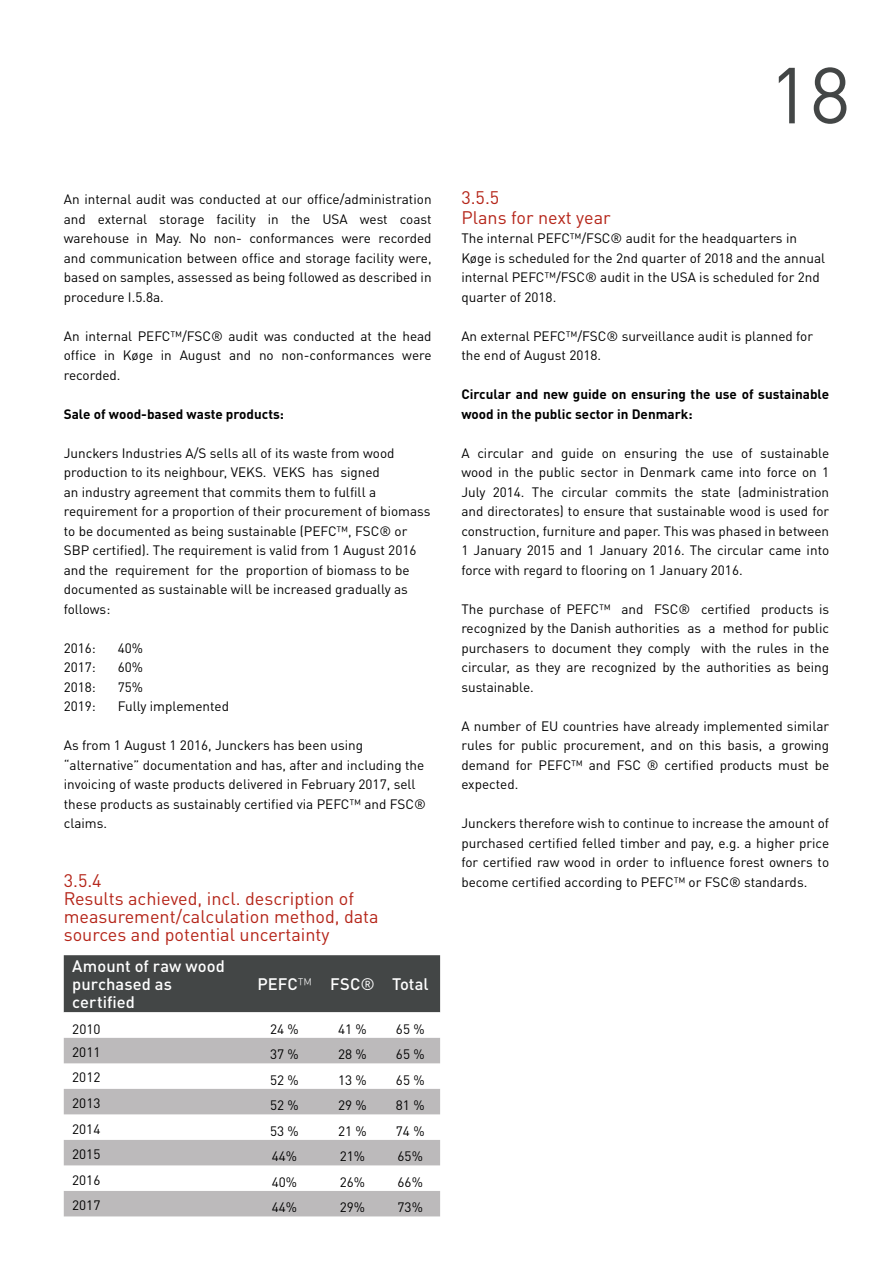
<style>
.page{position:relative;width:893px;height:1263px;background:#fff}
.page>*{position:absolute;margin:0;border:0;box-sizing:border-box;transform-origin:0 0}
.t1{font:78px "DIN Pro";color:#434646}
.t2{font:18px/18px "DIN Pro";color:#b52519}
.t3{font:500 16.5px/18px "DIN Pro";letter-spacing:.005em;color:#fff}
.t4{font:13.5px/19.5px "DIN Pro";color:#000;text-align:justify}
.t5{font:700 13.5px/19.5px "DIN Pro";color:#000}
.s1{font-weight:300}
.s2{font-weight:400}
</style>
<div class="page">
<div style="left:64px;top:955px;width:376px;height:57px;background:#434646"></div>
<svg style="left:64px;top:1012px;width:376px;height:154px"></svg>
<svg style="left:64px;top:1038px;width:376px;height:127px;fill:#bcbabb"></svg>
<div style="left:64px;top:1191px;width:376px;height:25px;background:#bcbabb"></div>
<p class="t4" style="left:64px;top:189px;width:369px">An internal audit was conducted at our office/administration and external storage facility in the USA west coast warehouse in May. No non- conformances were recorded and communication between office and storage facility were, based on samples, assessed as being followed as described in procedure I.5.8a.</p>
<p class="t4" style="left:64px;top:325px;width:369px">An internal PEFC™/FSC® audit was conducted at the head office in Køge in August and no non-conformances were recorded.</p>
<p class="t5" style="left:64px;top:403px;width:222px">Sale of wood-based waste products:</p>
<p class="t4" style="left:64px;top:442px;width:368px;text-align:left">Junckers Industries A/S sells all of its waste from wood production to its neighbour, VEKS. VEKS has signed<br>an industry agreement that commits them to fulfill a requirement for a proportion of their procurement of biomass to be documented as being sustainable (PEFC™, FSC® or SBP certified). The requirement is valid from 1 August 2016 and the requirement for the proportion of biomass to be documented as sustainable will be increased gradually as follows:</p>
<p class="t4" style="left:64px;top:637px;width:34px">2016:</p>
<p class="t4" style="left:118px;top:637px;width:27px">40%</p>
<p class="t4" style="left:64px;top:657px;width:34px">2017:</p>
<p class="t4" style="left:118px;top:657px;width:27px">60%</p>
<p class="t4" style="left:64px;top:676px;width:34px">2018:</p>
<p class="t4" style="left:118px;top:676px;width:27px">75%</p>
<p class="t4" style="left:64px;top:696px;width:34px">2019:</p>
<p class="t4" style="left:118px;top:696px;width:113px">Fully implemented</p>
<p class="t4" style="left:64px;top:735px;width:364px;text-align:left">As from 1 August 1 2016, Junckers has been using “alternative” documentation and has, after and including the invoicing of waste products delivered in February 2017, sell these products as sustainably certified via PEFC™ and FSC® claims.</p>
<h2 class="t2" style="left:64px;top:870px;width:316px">3.5.4<br>Results achieved, incl. description of measurement/calculation method, data sources and potential uncertainty</h2>
<p class="t3" style="left:72px;top:956px;width:154px">Amount of raw wood purchased as certified</p>
<p class="t3" style="left:257px;top:974px;width:173px">PEFC<span class="s1">™</span> FSC<span class="s2">®</span> Total</p>
<p class="t4" style="left:72px;top:1018px;width:30px">2010</p>
<p class="t4" style="left:270px;top:1018px;width:30px">24 %</p>
<p class="t4" style="left:338px;top:1018px;width:30px">41 %</p>
<p class="t4" style="left:396px;top:1018px;width:30px">65 %</p>
<p class="t4" style="left:72px;top:1041px;width:30px">2011</p>
<p class="t4" style="left:270px;top:1043px;width:30px">37 %</p>
<p class="t4" style="left:338px;top:1043px;width:30px">28 %</p>
<p class="t4" style="left:396px;top:1043px;width:30px">65 %</p>
<p class="t4" style="left:72px;top:1067px;width:30px">2012</p>
<p class="t4" style="left:270px;top:1069px;width:30px">52 %</p>
<p class="t4" style="left:338px;top:1069px;width:30px">13 %</p>
<p class="t4" style="left:396px;top:1069px;width:30px">65 %</p>
<p class="t4" style="left:72px;top:1092px;width:30px">2013</p>
<p class="t4" style="left:270px;top:1094px;width:30px">52 %</p>
<p class="t4" style="left:338px;top:1094px;width:30px">29 %</p>
<p class="t4" style="left:396px;top:1094px;width:30px">81 %</p>
<p class="t4" style="left:72px;top:1118px;width:30px">2014</p>
<p class="t4" style="left:270px;top:1120px;width:30px">53 %</p>
<p class="t4" style="left:338px;top:1120px;width:30px">21 %</p>
<p class="t4" style="left:396px;top:1120px;width:30px">74 %</p>
<p class="t4" style="left:72px;top:1143px;width:30px">2015</p>
<p class="t4" style="left:272px;top:1145px;width:27px">44%</p>
<p class="t4" style="left:340px;top:1145px;width:27px">21%</p>
<p class="t4" style="left:398px;top:1145px;width:27px">65%</p>
<p class="t4" style="left:72px;top:1169px;width:30px">2016</p>
<p class="t4" style="left:272px;top:1171px;width:27px">40%</p>
<p class="t4" style="left:340px;top:1171px;width:27px">26%</p>
<p class="t4" style="left:398px;top:1171px;width:27px">66%</p>
<p class="t4" style="left:72px;top:1194px;width:30px">2017</p>
<p class="t4" style="left:272px;top:1196px;width:27px">44%</p>
<p class="t4" style="left:340px;top:1196px;width:27px">29%</p>
<p class="t4" style="left:398px;top:1196px;width:27px">73%</p>
<h1 class="t1" style="left:769px;top:36px;width:83px">18</h1>
<h2 class="t2" style="left:461px;top:187px;width:151px;line-height:19.5px">3.5.5<br>Plans for next year</h2>
<p class="t4" style="left:461px;top:228px;width:365px;text-align:left">The internal PEFC™/FSC® audit for the headquarters in Køge is scheduled for the 2nd quarter of 2018 and the annual internal PEFC™/FSC® audit in the USA is scheduled for 2nd quarter of 2018.</p>
<p class="t4" style="left:461px;top:325px;width:353px">An external PEFC™/FSC® surveillance audit is planned for the end of August 2018.</p>
<p class="t5" style="left:461px;top:384px;width:369px">Circular and new guide on ensuring the use of sustainable wood in the public sector in Denmark:</p>
<p class="t4" style="left:461px;top:442px;width:369px">A circular and guide on ensuring the use of sustainable wood in the public sector in Denmark came into force on 1<br>July 2014. The circular commits the state (administration and directorates) to ensure that sustainable wood is used for construction, furniture and paper. This was phased in between 1 January 2015 and 1 January 2016. The circular came into force with regard to flooring on 1 January 2016.</p>
<p class="t4" style="left:461px;top:598px;width:369px">The purchase of PEFC™ and FSC® certified products is recognized by the Danish authorities as a method for public purchasers to document they comply with the rules in the circular, as they are recognized by the authorities as being sustainable.</p>
<p class="t4" style="left:461px;top:715px;width:369px">A number of EU countries have already implemented similar rules for public procurement, and on this basis, a growing demand for PEFC™ and FSC ® certified products must be expected.</p>
<p class="t4" style="left:461px;top:813px;width:369px">Junckers therefore wish to continue to increase the amount of purchased certified felled timber and pay, e.g. a higher price for certified raw wood in order to influence forest owners to become certified according to PEFC™ or FSC® standards.</p>
</div>
